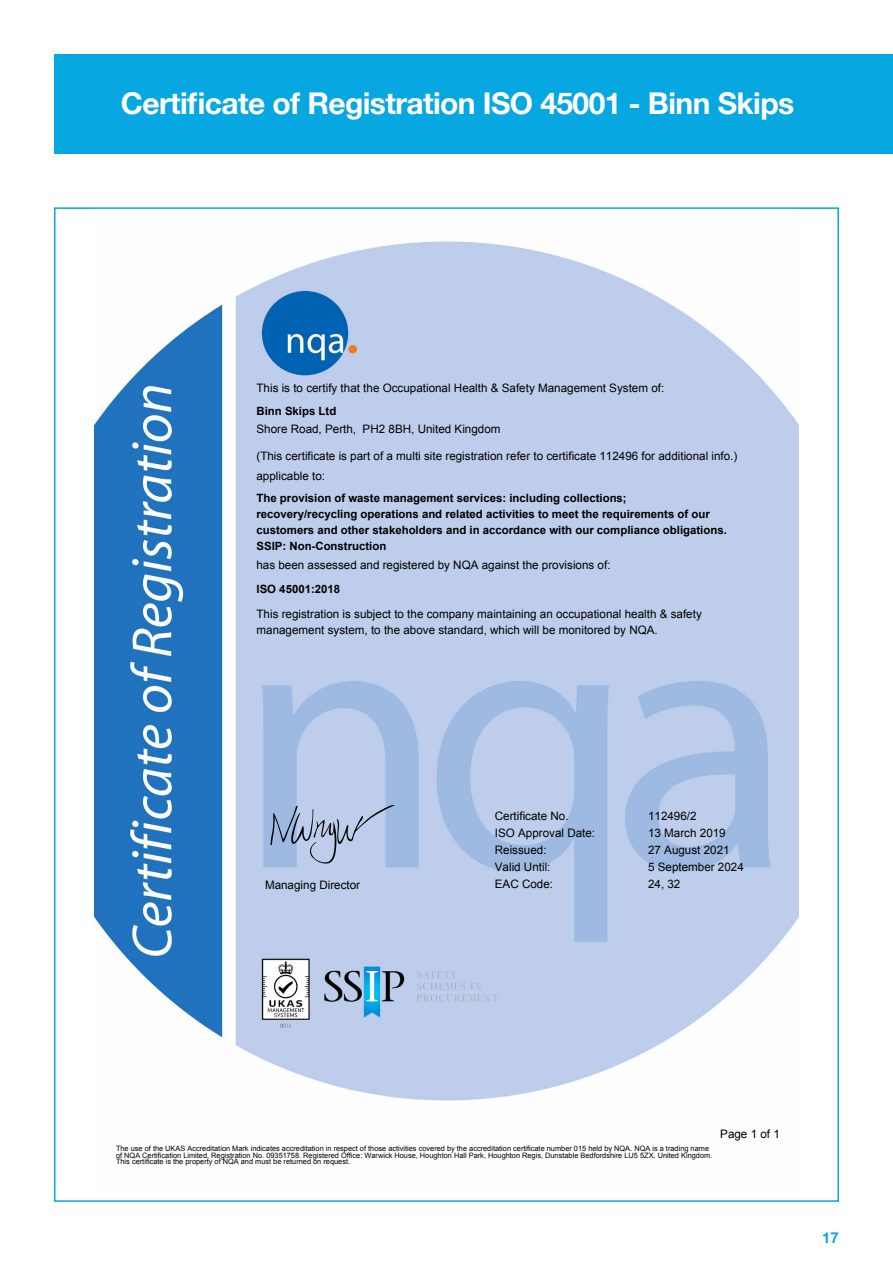
<style>
.page{position:relative;width:893px;height:1263px;background:#fff}
.page>*{position:absolute;margin:0;border:0;box-sizing:border-box;transform-origin:0 0}
.t1{font:116.7px "New Heads";color:#000}
.t2{font:700 30px "Helvetica Neue";letter-spacing:-.02em;color:#fff}
.t3{font:700 15px "Helvetica Neue";color:#07a7e1}
.t4{font:11.7px/20.5px "Arial";color:#000}
.t5{font:700 11.4px/15.9px "Arial";color:#000}
.t6{font:7.35px/6.3px "Arial";color:#000}
</style>
<div class="page">
<img style="left:95px;top:241px;width:703px;height:860px">
<div style="left:54px;top:54px;width:839px;height:99px;background:#07a7e1"></div>
<h2 class="t2" style="left:121px;top:80px;width:675px">Certificate of Registration ISO 45001 - Binn Skips</h2>
<p class="t4" style="left:256px;top:378px;width:409px">This is to certify that the Occupational Health &amp; Safety Management System of:</p>
<p class="t5" style="left:256px;top:403px;width:81px">Binn Skips Ltd</p>
<p class="t4" style="left:256px;top:418px;width:246px">Shore Road, Perth, PH2 8BH, United Kingdom</p>
<p class="t4" style="left:256px;top:445px;width:482px">(This certificate is part of a multi site registration refer to certificate 112496 for additional info.) applicable to:</p>
<p class="t5" style="left:256px;top:490px;width:472px">The provision of waste management services: including collections; recovery/recycling operations and related activities to meet the requirements of our customers and other stakeholders and in accordance with our compliance obligations.<br>SSIP: Non-Construction</p>
<p class="t4" style="left:256px;top:555px;width:356px">has been assessed and registered by NQA against the provisions of:</p>
<p class="t5" style="left:256px;top:581px;width:85px">ISO 45001:2018</p>
<p class="t4" style="left:256px;top:607px;width:447px;line-height:15px">This registration is subject to the company maintaining an occupational health &amp; safety management system, to the above standard, which will be monitored by NQA.</p>
<h1 class="t1" style="left:244px;top:753px;width:164px">F</h1>
<p class="t4" style="left:265px;top:874px;width:97px">Managing Director</p>
<p class="t4" style="left:495px;top:805px;width:75px">Certificate No.</p>
<p class="t4" style="left:648px;top:805px;width:50px">112496/2</p>
<p class="t4" style="left:495px;top:822px;width:102px">ISO Approval Date:</p>
<p class="t4" style="left:648px;top:822px;width:79px">13 March 2019</p>
<p class="t4" style="left:495px;top:839px;width:53px">Reissued:</p>
<p class="t4" style="left:648px;top:839px;width:83px">27 August 2021</p>
<p class="t4" style="left:495px;top:856px;width:57px">Valid Until:</p>
<p class="t4" style="left:648px;top:856px;width:97px">5 September 2024</p>
<p class="t4" style="left:495px;top:873px;width:60px">EAC Code:</p>
<p class="t4" style="left:648px;top:873px;width:34px">24, 32</p>
<p class="t6" style="left:116px;top:1146px;width:598px">The use of the UKAS Accreditation Mark indicates accreditation in respect of those activities covered by the accreditation certificate number 015 held by NQA. NQA is a trading name of NQA Certification Limited, Registration No. 09351758. Registered Office: Warwick House, Houghton Hall Park, Houghton Regis, Dunstable Bedfordshire LU5 5ZX, United Kingdom.<br>This certificate is the property of NQA and must be returned on request.</p>
<p class="t4" style="left:720px;top:1123px;width:61px">Page 1 of 1</p>
<p class="t3" style="left:822px;top:1226px;width:18px">17</p>
</div>
